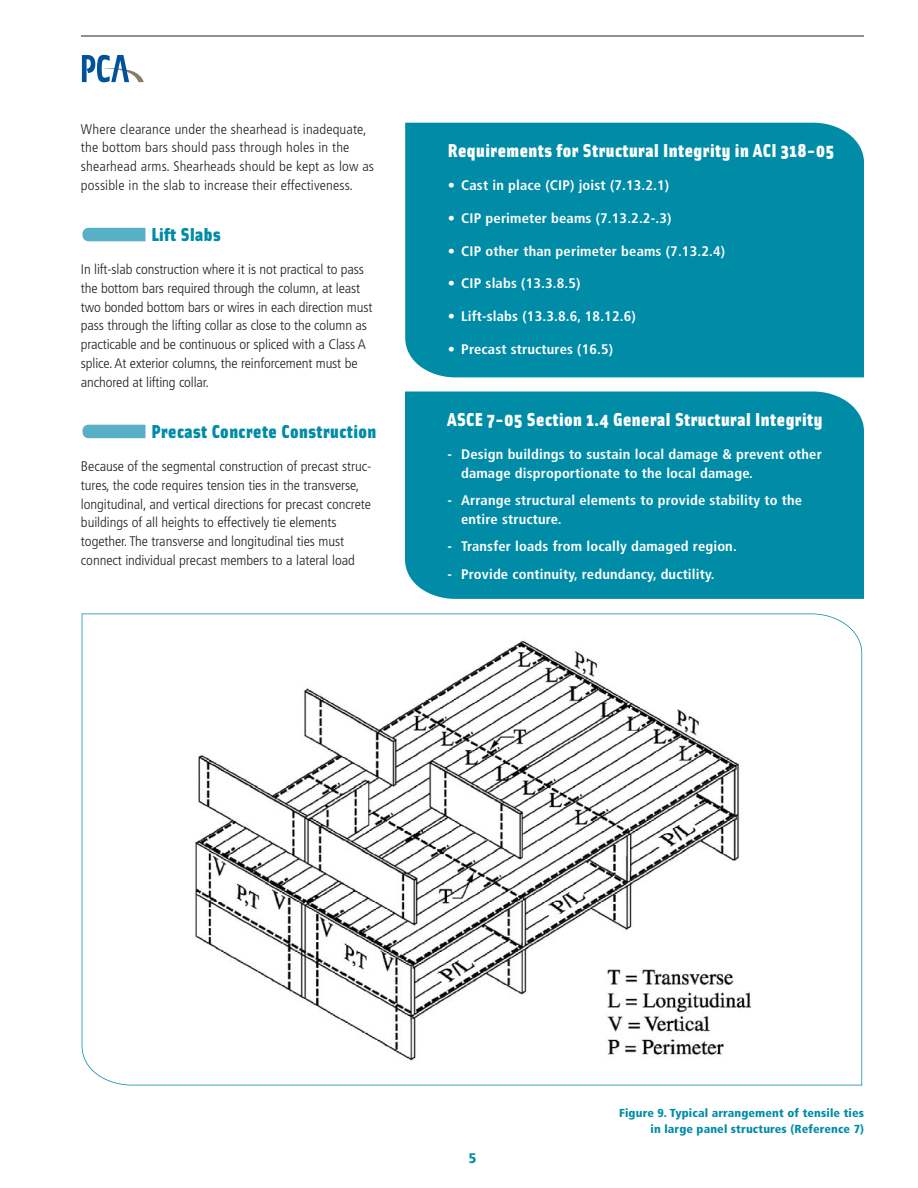
<style>
.page{position:relative;width:918px;height:1188px;background:#fff}
.page>*{position:absolute;margin:0;border:0;box-sizing:border-box;transform-origin:0 0}
.t1{font:900 18.75px "Solex";letter-spacing:.025em;color:#fff}
.t2{font:900 18.75px "Solex";letter-spacing:.025em;color:#008ba7}
.t3{font:300 condensed 13.8px/18.8px "Frutiger";letter-spacing:-.005em;color:#231f20;scale:1.05 1}
.t4{font:700 condensed 13.8px/18.8px "Frutiger";letter-spacing:.01em;color:#fff;scale:1.05 1}
.t5{font:900 condensed 13.8px "Frutiger";color:#008ba7;scale:1.05 1}
.t6{font:900 condensed 11.7px/15.8px "Frutiger";letter-spacing:.01em;color:#008ba7;text-align:right;scale:1.05 1}
</style>
<div class="page">
<hr style="left:81px;top:36px;width:783px;height:1px;background:#231f20">
<svg style="left:82px;top:425px;width:64px;height:13px"></svg>
<svg style="left:82px;top:228px;width:64px;height:13px"></svg>
<div style="left:405px;top:123px;width:459px;height:254px;background:#008ba7"></div>
<svg style="left:82px;top:614px;width:780px;height:471px"></svg>
<div style="left:405px;top:392px;width:459px;height:207px;background:#008ba7"></div>
<svg style="left:82px;top:55px;width:62px;height:27px"></svg>
<p class="t3" style="left:81px;top:120px;width:281px">Where clearance under the shearhead is inadequate, the bottom bars should pass through holes in the shearhead arms. Shearheads should be kept as low as possible in the slab to increase their effectiveness.</p>
<h1 class="t2" style="left:151px;top:227px;width:71px">Lift Slabs</h1>
<p class="t3" style="left:81px;top:261px;width:279px">In lift-slab construction where it is not practical to pass the bottom bars required through the column, at least two bonded bottom bars or wires in each direction must pass through the lifting collar as close to the column as practicable and be continuous or spliced with a Class A splice. At exterior columns, the reinforcement must be anchored at lifting collar.</p>
<h1 class="t2" style="left:151px;top:424px;width:226px">Precast Concrete Construction</h1>
<p class="t3" style="left:81px;top:458px;width:278px">Because of the segmental construction of precast struc&shy;tures, the code requires tension ties in the transverse, longitudinal, and vertical directions for precast concrete buildings of all heights to effectively tie elements together. The transverse and longitudinal ties must connect individual precast members to a lateral load</p>
<h1 class="t1" style="left:448px;top:143px;width:388px">Requirements for Structural Integrity in ACI 318-05</h1>
<p class="t4" style="left:448px;top:177px;width:212px">• Cast in place (CIP) joist (7.13.2.1)</p>
<p class="t4" style="left:448px;top:210px;width:214px">• CIP perimeter beams (7.13.2.2-.3)</p>
<p class="t4" style="left:448px;top:243px;width:266px">• CIP other than perimeter beams (7.13.2.4)</p>
<p class="t4" style="left:448px;top:275px;width:128px">• CIP slabs (13.3.8.5)</p>
<p class="t4" style="left:448px;top:308px;width:180px">• Lift-slabs (13.3.8.6, 18.12.6)</p>
<p class="t4" style="left:448px;top:341px;width:159px">• Precast structures (16.5)</p>
<h1 class="t1" style="left:448px;top:412px;width:376px">ASCE 7-05 Section 1.4 General Structural Integrity</h1>
<p class="t4" style="left:461px;top:446px;width:345px;text-indent:-14px">- Design buildings to sustain local damage &amp; prevent other damage disproportionate to the local damage.</p>
<p class="t4" style="left:461px;top:492px;width:326px;text-indent:-14px">- Arrange structural elements to provide stability to the entire structure.</p>
<p class="t4" style="left:448px;top:538px;width:277px">- Transfer loads from locally damaged region.</p>
<p class="t4" style="left:448px;top:565px;width:256px">- Provide continuity, redundancy, ductility.</p>
<p class="t5" style="left:469px;top:1153px;width:9px">5</p>
<p class="t6" style="left:619px;top:1106px;width:235px">Figure 9. Typical arrangement of tensile ties in large panel structures (Reference 7)</p>
</div>
